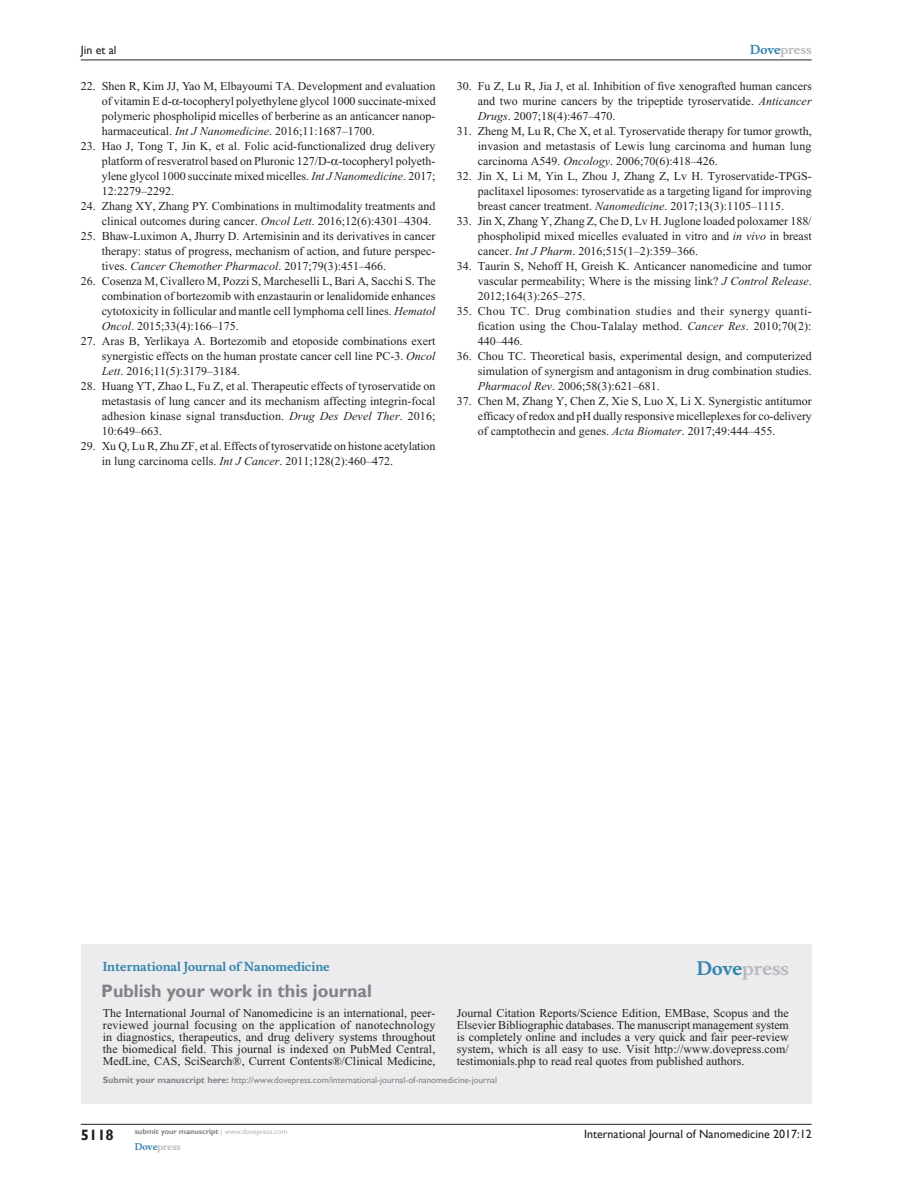
<style>
.page{position:relative;width:918px;height:1188px;background:#fff}
.page>*{position:absolute;margin:0;border:0;box-sizing:border-box;transform-origin:0 0}
.PromBx-H1{font:700 18px "Gill Sans";color:#808285}
.PromBx-Brand{font:700 18px "Musee";color:#b8b9bc}
.t1{font:700 15px "Gill Sans";color:#231f20}
.RefNL2{font:12px/15px "Times New Roman";color:#231f20;text-align:justify}
.PromBx-Tx{font:12px/12px "Times New Roman";color:#231f20;text-align:justify}
.t2{font:12px "Gill Sans";color:#231f20}
.PromBx-JrnlName{font:700 12px "Musee";color:#3485ae}
.t3{font:700 12px "Musee";color:#b8b9bc}
.PromBx-SubmitMssWebA{font:9px "Gill Sans";color:#808285}
.t4{font:700 9px "Musee";color:#b8b9bc}
.t5{font:700 7.5px "Gill Sans";color:#808285}
.s1{font-style:italic}
.s2{color:#3485ae}
.s3{font-weight:700}
.s4{font-weight:400;color:#b8b9bc}
</style>
<div class="page">
<div style="left:81px;top:944px;width:731px;height:159px;background:#ececee"></div>
<hr style="left:81px;top:1124px;width:731px;height:1px;background:#231f20">
<hr style="left:81px;top:60px;width:731px;height:1px;background:#231f20">
<p class="t2" style="left:81px;top:43px;width:37px">Jin et al</p>
<p class="RefNL2" style="left:102px;top:79px;width:335px;text-indent:-21px">22. Shen R, Kim JJ, Yao M, Elbayoumi TA. Development and evaluation of vitamin E d- -tocopheryl polyethylene glycol 1000 succinate-mixed polymeric phospholipid micelles of berberine as an anticancer nanop&shy;harmaceutical. <span class="s1">Int J Nanomedicine</span>. 2016;11:1687–1700.</p>
<p class="RefNL2" style="left:102px;top:139px;width:335px;text-indent:-21px">23. Hao J, Tong T, Jin K, et al. Folic acid-functionalized drug delivery platform of resveratrol based on Pluronic 127/D- -tocopheryl polyeth&shy;ylene glycol 1000 succinate mixed micelles. <span class="s1">Int J Nanomedicine</span>. 2017; 12:2279–2292.</p>
<p class="RefNL2" style="left:102px;top:199px;width:335px;text-indent:-21px">24. Zhang XY, Zhang PY. Combinations in multimodality treatments and clinical outcomes during cancer. <span class="s1">Oncol Lett</span>. 2016;12(6):4301–4304.</p>
<p class="RefNL2" style="left:102px;top:229px;width:335px;text-indent:-21px">25. Bhaw-Luximon A, Jhurry D. Artemisinin and its derivatives in cancer therapy: status of progress, mechanism of action, and future perspec&shy;tives. <span class="s1">Cancer Chemother Pharmacol</span>. 2017;79(3):451–466.</p>
<p class="RefNL2" style="left:102px;top:274px;width:335px;text-indent:-21px">26. Cosenza M, Civallero M, Pozzi S, Marcheselli L, Bari A, Sacchi S. The combination of bortezomib with enzastaurin or lenalidomide enhances cytotoxicity in follicular and mantle cell lymphoma cell lines. <span class="s1">Hematol Oncol</span>. 2015;33(4):166–175.</p>
<p class="RefNL2" style="left:102px;top:334px;width:335px;text-indent:-21px">27. Aras B, Yerlikaya A. Bortezomib and etoposide combinations exert synergistic effects on the human prostate cancer cell line PC-3. <span class="s1">Oncol Lett</span>. 2016;11(5):3179–3184.</p>
<p class="RefNL2" style="left:102px;top:379px;width:335px;text-indent:-21px">28. Huang YT, Zhao L, Fu Z, et al. Therapeutic effects of tyroservatide on metastasis of lung cancer and its mechanism affecting integrin-focal adhesion kinase signal transduction. <span class="s1">Drug Des Devel Ther</span>. 2016; 10:649–663.</p>
<p class="RefNL2" style="left:102px;top:439px;width:335px;text-indent:-21px">29. Xu Q, Lu R, Zhu ZF, et al. Effects of tyroservatide on histone acetylation in lung carcinoma cells. <span class="s1">Int J Cancer</span>. 2011;128(2):460–472.</p>
<p class="t3" style="left:750px;top:43px;width:63px"><span class="s2">Dove</span>press</p>
<p class="RefNL2" style="left:478px;top:79px;width:335px;text-indent:-21px">30. Fu Z, Lu R, Jia J, et al. Inhibition of five xenografted human cancers and two murine cancers by the tripeptide tyroservatide. <span class="s1">Anticancer Drugs</span>. 2007;18(4):467–470.</p>
<p class="RefNL2" style="left:478px;top:124px;width:335px;text-indent:-21px">31. Zheng M, Lu R, Che X, et al. Tyroservatide therapy for tumor growth, invasion and metastasis of Lewis lung carcinoma and human lung carcinoma A549. <span class="s1">Oncology</span>. 2006;70(6):418–426.</p>
<p class="RefNL2" style="left:478px;top:169px;width:335px;text-indent:-21px">32. Jin X, Li M, Yin L, Zhou J, Zhang Z, Lv H. Tyroservatide-TPGS&shy;paclitaxel liposomes: tyroservatide as a targeting ligand for improving breast cancer treatment. <span class="s1">Nanomedicine</span>. 2017;13(3):1105–1115.</p>
<p class="RefNL2" style="left:478px;top:214px;width:335px;text-indent:-21px">33. Jin X, Zhang Y, Zhang Z, Che D, Lv H. Juglone loaded poloxamer 188/ phospholipid mixed micelles evaluated in vitro and <span class="s1">in vivo</span> in breast cancer. <span class="s1">Int J Pharm</span>. 2016;515(1–2):359–366.</p>
<p class="RefNL2" style="left:478px;top:259px;width:335px;text-indent:-21px">34. Taurin S, Nehoff H, Greish K. Anticancer nanomedicine and tumor vascular permeability; Where is the missing link? <span class="s1">J Control Release</span>.<br>2012;164(3):265–275.</p>
<p class="RefNL2" style="left:478px;top:304px;width:335px;text-indent:-21px">35. Chou TC. Drug combination studies and their synergy quanti&shy;fication using the Chou-Talalay method. <span class="s1">Cancer Res</span>. 2010;70(2):<br>440–446.</p>
<p class="RefNL2" style="left:478px;top:349px;width:335px;text-indent:-21px">36. Chou TC. Theoretical basis, experimental design, and computerized simulation of synergism and antagonism in drug combination studies.<br><span class="s1">Pharmacol Rev</span>. 2006;58(3):621–681.</p>
<p class="RefNL2" style="left:478px;top:394px;width:336px;text-indent:-21px">37. Chen M, Zhang Y, Chen Z, Xie S, Luo X, Li X. Synergistic antitumor efficacy of redox and pH dually responsive micelleplexes for co-delivery of camptothecin and genes. <span class="s1">Acta Biomater</span>. 2017;49:444–455.</p>
<p class="PromBx-JrnlName" style="left:103px;top:959px;width:228px">International Journal of Nanomedicine</p>
<p class="PromBx-H1" style="left:101px;top:980px;width:272px">Publish your work in this journal</p>
<p class="PromBx-Brand" style="left:697px;top:958px;width:94px"><span class="s2">Dove</span>press</p>
<p class="PromBx-Tx" style="left:103px;top:1007px;width:334px">The International Journal of Nanomedicine is an international, peer&shy;reviewed journal focusing on the application of nanotechnology in diagnostics, therapeutics, and drug delivery systems throughout the biomedical field. This journal is indexed on PubMed Central, MedLine, CAS, SciSearch®, Current Contents®/Clinical Medicine,</p>
<p class="PromBx-Tx" style="left:457px;top:1007px;width:334px">Journal Citation Reports/Science Edition, EMBase, Scopus and the Elsevier Bibliographic databases. The manuscript management system is completely online and includes a very quick and fair peer-review system, which is all easy to use. Visit http://www.dovepress.com/ testimonials.php to read real quotes from published authors.</p>
<p class="PromBx-SubmitMssWebA" style="left:103px;top:1075px;width:396px"><span class="s3">Submit your manuscript here:</span> http://www.dovepress.com/international-journal-of-nanomedicine-journal</p>
<p class="t1" style="left:81px;top:1126px;width:35px">5118</p>
<p class="t5" style="left:135px;top:1127px;width:154px">submit your manuscript <span class="s4">| www.dovepress.com</span></p>
<p class="t4" style="left:135px;top:1141px;width:48px"><span class="s2">Dove</span>press</p>
<p class="t2" style="left:584px;top:1127px;width:229px">International Journal of Nanomedicine 2017:12</p>
</div>
